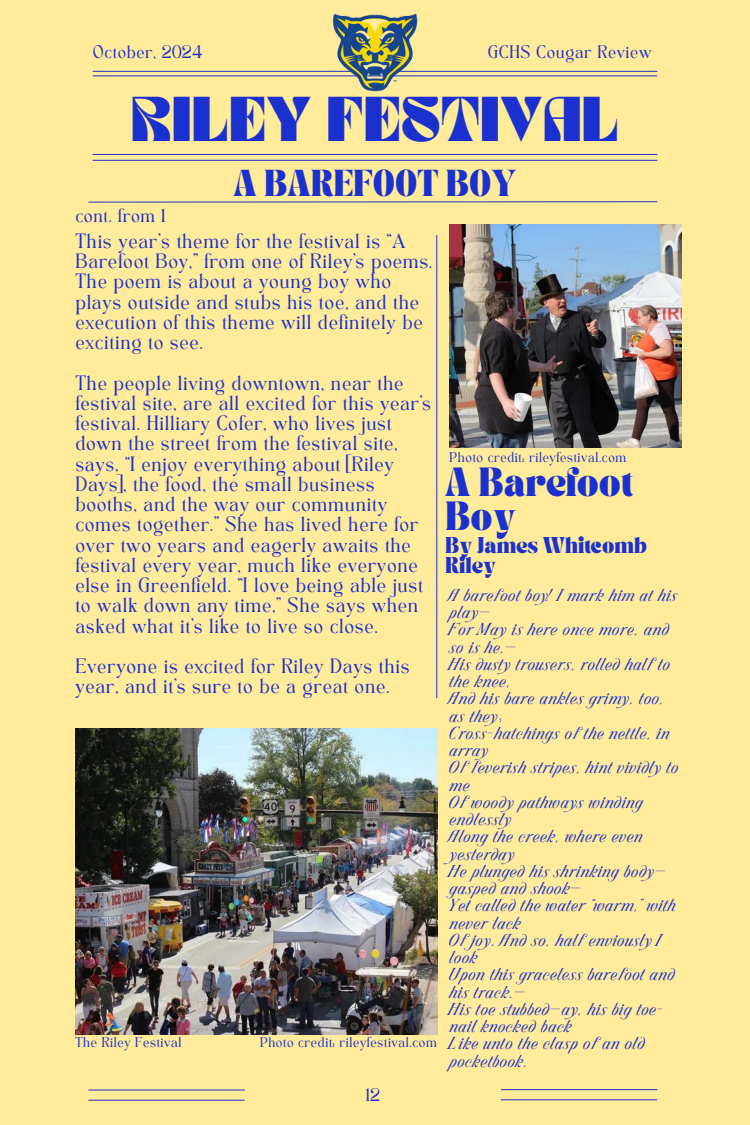
<style>
.page{position:relative;width:750px;height:1125px;background:#ffeb9a}
.page>*{position:absolute;margin:0;border:0;box-sizing:border-box;transform-origin:0 0}
.t1{font:700 44.2px "TANBUSTER";letter-spacing:.035em;color:#1a31cf}
.t2{font:700 25px/34.5px "TANASHFORD";color:#1a31cf}
.t3{font:700 23px "TANASHFORD";color:#1a31cf}
.t4{font:14.5px/20.2px "TAN Angleton";color:#1a31cf}
.t5{font:700 14px/19.5px "TANASHFORD";color:#1a31cf}
.t6{font:13.3px "TAN Angleton";color:#1a31cf}
.t7{font:12.7px "TAN Angleton";color:#1a31cf}
.t8{font:italic 12.1px/17.2px "TAN Angleton";color:#1a31cf}
.t9{font:10px "TAN Angleton";color:#1a31cf}
</style>
<div class="page">
<hr style="left:93px;top:160px;width:564px;height:1px;background:#1a31cf">
<hr style="left:93px;top:76px;width:564px;height:1px;background:#1a31cf">
<hr style="left:93px;top:71px;width:564px;height:1px;background:#1a31cf">
<hr style="left:89px;top:1090px;width:155px;height:1px;background:#1a31cf">
<hr style="left:89px;top:1100px;width:155px;height:1px;background:#1a31cf">
<hr style="left:501px;top:1089px;width:156px;height:1px;background:#1a31cf">
<hr style="left:501px;top:1099px;width:156px;height:1px;background:#1a31cf">
<img style="left:331px;top:13px;width:88px;height:79px">
<hr style="left:93px;top:154px;width:564px;height:1px;background:#1a31cf">
<img style="left:75px;top:728px;width:362px;height:306px">
<img style="left:449px;top:224px;width:232px;height:223px">
<svg style="left:88px;top:201px;width:570px;height:2px"></svg>
<hr style="left:436px;top:235px;width:1px;height:463px;background:#1a31cf">
<p class="t7" style="left:93px;top:45px;width:111px">October, 2024</p>
<h5 class="t7" style="left:487px;top:45px;width:166px">GCHS Cougar Review</h5>
<h5 class="t1" style="left:131px;top:95px;width:489px">RILEY FESTIVAL</h5>
<h6 class="t6" style="left:75px;top:209px;width:92px">cont. from 1</h6>
<p class="t3" style="left:234px;top:169px;width:284px">A BAREFOOT BOY</p>
<h1 class="t4" style="left:75px;top:233px;width:359px">This year's theme for the festival is “A Barefoot Boy,” from one of Riley’s poems.<br>The poem is about a young boy who plays outside and stubs his toe, and the execution of this theme will definitely be exciting to see.</h1>
<h2 class="t4" style="left:75px;top:375px;width:358px">The people living downtown, near the festival site, are all excited for this year’s festival. Hilliary Cofer, who lives just down the street from the festival site, says, “I enjoy everything about [Riley Days], the food, the small business booths, and the way our community comes together.” She has lived here for over two years and eagerly awaits the festival every year, much like everyone else in Greenfield. “I love being able just to walk down any time,” She says when asked what it’s like to live so close.</h2>
<h5 class="t4" style="left:75px;top:658px;width:337px">Everyone is excited for Riley Days this year, and it’s sure to be a great one.</h5>
<p class="t9" style="left:449px;top:452px;width:179px">Photo credit: rileyfestival.com</p>
<h3 class="t2" style="left:445px;top:468px;width:188px">A Barefoot<br>Boy</h3>
<h4 class="t5" style="left:445px;top:538px;width:203px">By James Whitcomb<br>Riley</h4>
<p class="t8" style="left:449px;top:588px;width:231px">A barefoot boy! I mark him at his play—<br>For May is here once more, and so is he,—<br>His dusty trousers, rolled half to the knee,<br>And his bare ankles grimy, too, as they:<br>Cross-hatchings of the nettle, in array<br>Of feverish stripes, hint vividly to me<br>Of woody pathways winding endlessly<br>Along the creek, where even yesterday<br>He plunged his shrinking body— gasped and shook—<br>Yet called the water “warm,” with never lack<br>Of joy. And so, half enviously I look<br>Upon this graceless barefoot and his track,—<br>His toe stubbed—ay, his big toe&shy;nail knocked back<br>Like unto the clasp of an old pocketbook.</p>
<p class="t9" style="left:75px;top:1037px;width:108px">The Riley Festival</p>
<p class="t9" style="left:260px;top:1037px;width:179px">Photo credit: rileyfestival.com</p>
<h5 class="t7" style="left:366px;top:1088px;width:16px">12</h5>
</div>
